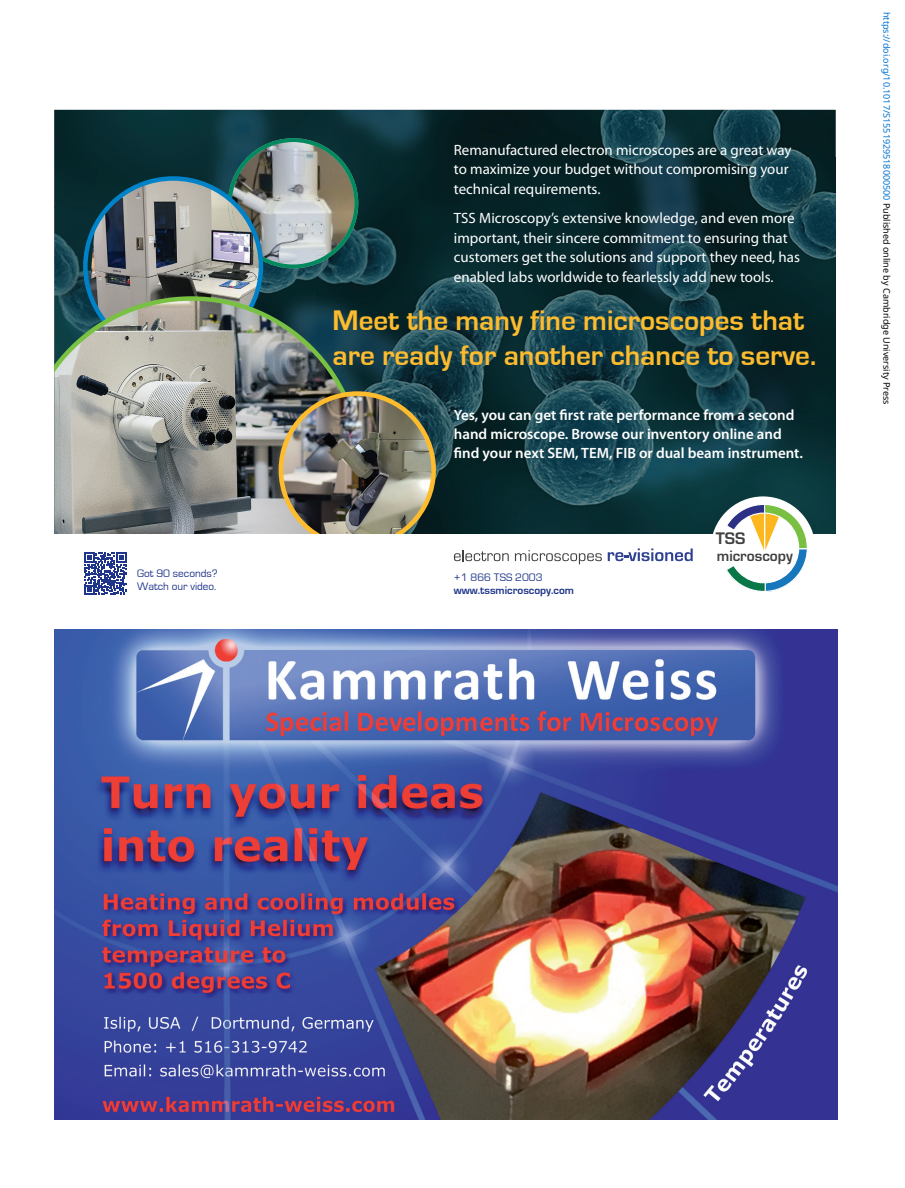
<style>
.page{position:relative;width:905px;height:1188px;background:#fff}
.page>*{position:absolute;margin:0;border:0;box-sizing:border-box;transform-origin:0 0}
.t1{font:700 29.1px/35px "Eurostile";color:#fdbb2e}
.t2{font:700 17.4px "Eurostile";color:#414041}
.t3{font:700 15.6px "Eurostile";color:#414041}
.t4{font:15px/19.5px "Myriad Pro";color:#fff}
.t5{font:600 15px/19.5px "Myriad Pro";color:#fff}
.t6{font:11.25px/13.5px "Eurostile";color:#1f358b}
.t7{font:700 11.25px "Eurostile";color:#1f358b}
.t8{font:9px "Noto Sans";color:#0172cf}
.s1{color:#000}
</style>
<div class="page">
<img style="left:54px;top:110px;width:208px;height:97px">
<img style="left:262px;top:110px;width:573px;height:48px">
<img style="left:315px;top:158px;width:520px;height:376px">
<img style="left:54px;top:207px;width:31px;height:49px">
<img style="left:54px;top:256px;width:31px;height:40px">
<img style="left:261px;top:268px;width:54px;height:28px">
<svg style="left:228px;top:138px;width:130px;height:130px;background:#7c908c"></svg>
<img style="left:85px;top:178px;width:176px;height:118px">
<img style="left:228px;top:198px;width:33px;height:62px">
<svg style="left:54px;top:296px;width:309px;height:238px;background:#848b86"></svg>
<img style="left:281px;top:394px;width:152px;height:152px;border-radius:76px">
<div style="left:278px;top:391px;width:158px;height:158px;border:5px solid #fdbb2e;border-radius:50%"></div>
<div style="left:54px;top:534px;width:781px;height:80px;background:#fff"></div>
<div style="left:711px;top:497px;width:103px;height:104px;background:#fff;border-radius:50%"></div>
<svg style="left:724px;top:498px;width:89px;height:94px"></svg>
<svg style="left:84px;top:553px;width:42px;height:42px"></svg>
<svg style="left:454px;top:550px;width:54px;height:11px"></svg>
<svg style="left:515px;top:548px;width:177px;height:16px"></svg>
<img style="left:54px;top:630px;width:783px;height:489px">
<p class="t6" style="left:137px;top:566px;width:82px">Got 90 seconds?<br>Watch our video.</p>
<p class="t4" style="left:454px;top:140px;width:339px">Remanufactured electron microscopes are a great way to maximize your budget without compromising your technical requirements.</p>
<p class="t4" style="left:454px;top:208px;width:347px">TSS Microscopy’s extensive knowledge, and even more important, their sincere commitment to ensuring that customers get the solutions and support they need, has enabled labs worldwide to fearlessly add new tools.</p>
<h1 class="t1" style="left:332px;top:304px;width:485px">Meet the many fine microscopes that are ready for another chance to serve.</h1>
<p class="t5" style="left:454px;top:404px;width:350px">Yes, you can get first rate performance from a second hand microscope. Browse our inventory online and find your next SEM, TEM, FIB or dual beam instrument.</p>
<p class="t2" style="left:715px;top:528px;width:31px">TSS</p>
<p class="t6" style="left:454px;top:571px;width:90px">+1 866 TSS 2003</p>
<p class="t7" style="left:454px;top:584px;width:121px">www.tssmicroscopy.com</p>
<p class="t3" style="left:716px;top:548px;width:77px">microscopy</p>
<p class="t8" style="left:893px;top:12px;width:394px;rotate:90deg">https://doi.org/10.1017/S1551929518000500 <span class="s1">Published online by Cambridge University Press</span></p>
</div>
